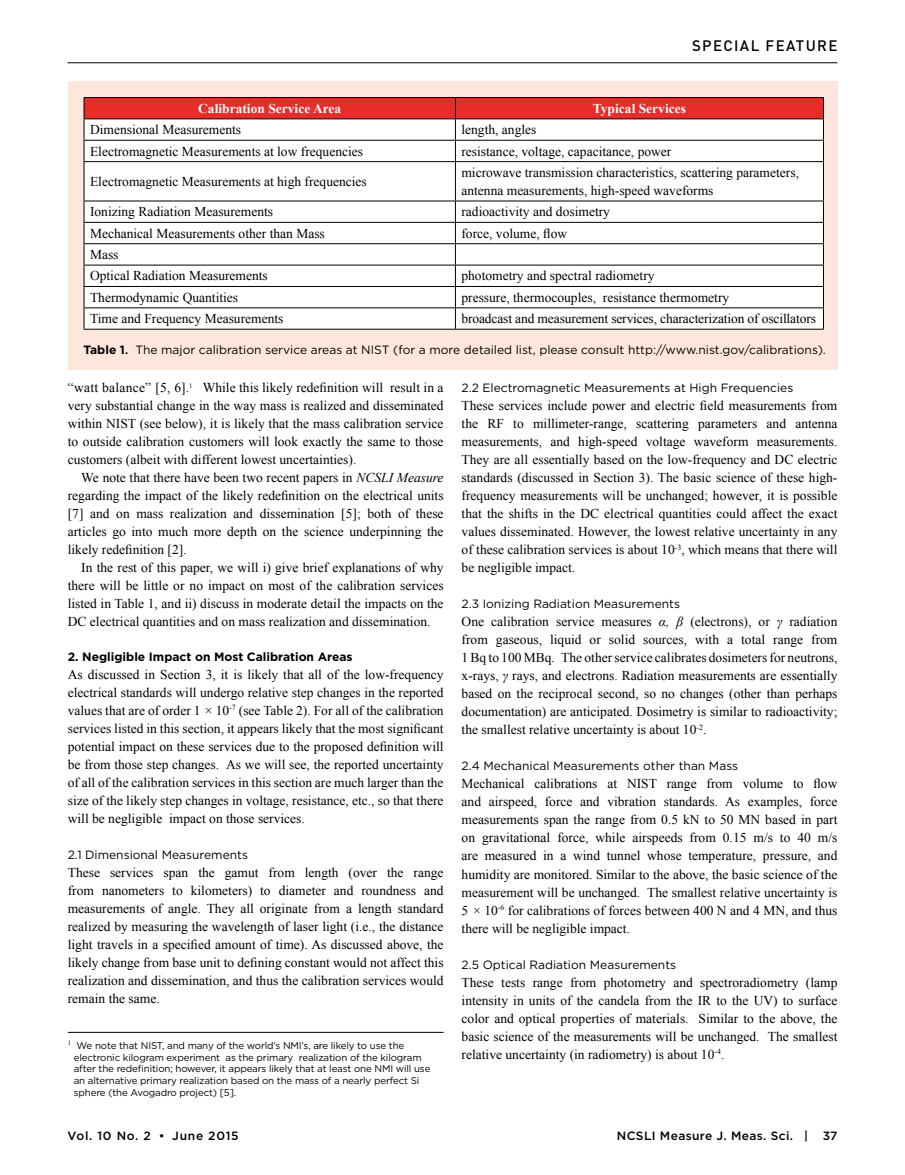
<style>
.page{position:relative;width:905px;height:1175px;background:#fff}
.page>*{position:absolute;margin:0;border:0;box-sizing:border-box;transform-origin:0 0}
.t1{font:500 15px "DIN";letter-spacing:.09em;color:#000}
.t2{font:13.5px/18px "Times New Roman";color:#000;text-align:justify}
.t3{font:700 13.5px "Times New Roman";color:#fff}
.t4{font:12px "Gotham";color:#000}
.t5{font:700 12px "Gotham";color:#000}
.t6{font:500 12px "Gotham";letter-spacing:.03em;color:#000}
.t7{font:500 12px "Gotham";letter-spacing:.06em;color:#000}
.t8{font:9.75px/11.7px "Gotham";letter-spacing:-.015em;color:#000}
.s1{font-weight:700}
.s2{font-weight:500}
.s3{font-style:italic}
</style>
<div class="page">
<hr style="left:68px;top:62px;width:769px;height:1px;background:#000">
<hr style="left:68px;top:1032px;width:375px;height:1px;background:#000">
<div style="left:68px;top:81px;width:769px;height:288px;background:#fde7dd"></div>
<div style="left:85px;top:162px;width:738px;height:167px;background:#fff"></div>
<hr style="left:84px;top:161px;width:371px;height:1px;background:#000">
<hr style="left:84px;top:162px;width:1px;height:39px;background:#000">
<hr style="left:455px;top:161px;width:368px;height:1px;background:#000">
<hr style="left:455px;top:162px;width:1px;height:39px;background:#000">
<hr style="left:823px;top:162px;width:1px;height:39px;background:#000">
<hr style="left:84px;top:201px;width:371px;height:1px;background:#000">
<hr style="left:455px;top:201px;width:368px;height:1px;background:#000">
<hr style="left:84px;top:222px;width:371px;height:1px;background:#000">
<hr style="left:455px;top:222px;width:368px;height:1px;background:#000">
<hr style="left:84px;top:243px;width:371px;height:1px;background:#000">
<hr style="left:455px;top:243px;width:368px;height:1px;background:#000">
<hr style="left:84px;top:265px;width:371px;height:1px;background:#000">
<hr style="left:455px;top:265px;width:368px;height:1px;background:#000">
<hr style="left:84px;top:286px;width:371px;height:1px;background:#000">
<hr style="left:455px;top:286px;width:368px;height:1px;background:#000">
<hr style="left:84px;top:307px;width:371px;height:1px;background:#000">
<svg style="left:84px;top:201px;width:1px;height:128px"></svg>
<hr style="left:455px;top:307px;width:368px;height:1px;background:#000">
<svg style="left:455px;top:201px;width:1px;height:128px"></svg>
<svg style="left:823px;top:201px;width:1px;height:128px"></svg>
<hr style="left:84px;top:329px;width:371px;height:1px;background:#000">
<hr style="left:455px;top:329px;width:368px;height:1px;background:#000">
<svg style="left:84px;top:97px;width:740px;height:64px;background:#eaafae"></svg>
<p class="t1" style="left:692px;top:36px;width:147px">SPECIAL FEATURE</p>
<p class="t3" style="left:198px;top:99px;width:144px">Calibration Service Area</p>
<p class="t3" style="left:593px;top:99px;width:95px">Typical Services</p>
<p class="t2" style="left:90px;top:120px;width:153px">Dimensional Measurements</p>
<p class="t2" style="left:461px;top:120px;width:76px">length, angles</p>
<p class="t2" style="left:90px;top:142px;width:274px">Electromagnetic Measurements at low frequencies</p>
<p class="t2" style="left:461px;top:142px;width:211px">resistance, voltage, capacitance, power</p>
<p class="t2" style="left:90px;top:172px;width:278px">Electromagnetic Measurements at high frequencies</p>
<p class="t2" style="left:461px;top:163px;width:339px">microwave transmission characteristics, scattering parameters, antenna measurements, high-speed waveforms</p>
<p class="t2" style="left:90px;top:203px;width:184px">Ionizing Radiation Measurements</p>
<p class="t2" style="left:461px;top:203px;width:150px">radioactivity and dosimetry</p>
<p class="t2" style="left:90px;top:224px;width:236px">Mechanical Measurements other than Mass</p>
<p class="t2" style="left:461px;top:224px;width:107px">force, volume, flow</p>
<p class="t2" style="left:90px;top:244px;width:179px;line-height:21.3px">Mass<br>Optical Radiation Measurements</p>
<p class="t2" style="left:461px;top:267px;width:195px">photometry and spectral radiometry</p>
<p class="t2" style="left:90px;top:288px;width:150px">Thermodynamic Quantities</p>
<p class="t2" style="left:461px;top:288px;width:269px">pressure, thermocouples, resistance thermometry</p>
<p class="t2" style="left:90px;top:309px;width:195px">Time and Frequency Measurements</p>
<p class="t2" style="left:461px;top:309px;width:356px">broadcast and measurement services, characterization of oscillators</p>
<p class="t4" style="left:84px;top:342px;width:743px"><span class="s1">Table 1</span><span class="s2">.</span> The major calibration service areas at NIST (for a more detailed list, please consult http://www.nist.gov/calibrations).</p>
<p class="t2" style="left:68px;top:378px;width:377px">“watt balance” [5, 6].<sup>1</sup> While this likely redefinition will result in a very substantial change in the way mass is realized and disseminated within NIST (see below), it is likely that the mass calibration service to outside calibration customers will look exactly the same to those customers (albeit with different lowest uncertainties).</p>
<p class="t2" style="left:68px;top:468px;width:377px;text-indent:14px">We note that there have been two recent papers in <span class="s3">NCSLI Measure </span>regarding the impact of the likely redefinition on the electrical units [7] and on mass realization and dissemination [5]; both of these articles go into much more depth on the science underpinning the likely redefinition [2].</p>
<p class="t2" style="left:68px;top:558px;width:377px;text-indent:14px">In the rest of this paper, we will i) give brief explanations of why there will be little or no impact on most of the calibration services listed in Table 1, and ii) discuss in moderate detail the impacts on the DC electrical quantities and on mass realization and dissemination.</p>
<p class="t5" style="left:68px;top:649px;width:286px">2. Negligible Impact on Most Calibration Areas</p>
<p class="t2" style="left:68px;top:665px;width:377px">As discussed in Section 3, it is likely that all of the low-frequency electrical standards will undergo relative step changes in the reported values that are of order 1 <span class="s3">×</span> 10<sup>-7</sup> (see Table 2). For all of the calibration services listed in this section, it appears likely that the most significant potential impact on these services due to the proposed definition will be from those step changes. As we will see, the reported uncertainty of all of the calibration services in this section are much larger than the size of the likely step changes in voltage, resistance, etc., so that there will be negligible impact on those services.</p>
<p class="t4" style="left:68px;top:846px;width:182px">2.1 Dimensional Measurements</p>
<p class="t2" style="left:68px;top:863px;width:377px">These services span the gamut from length (over the range from nanometers to kilometers) to diameter and roundness and measurements of angle. They all originate from a length standard realized by measuring the wavelength of laser light (i.e., the distance light travels in a specified amount of time). As discussed above, the likely change from base unit to defining constant would not affect this realization and dissemination, and thus the calibration services would remain the same.</p>
<p class="t8" style="left:74px;top:1039px;width:358px;text-indent:-6px"><sup>1</sup> We note that NIST, and many of the world’s NMI’s, are likely to use the electronic kilogram experiment as the primary realization of the kilogram after the redefinition; however, it appears likely that at least one NMI will use an alternative primary realization based on the mass of a nearly perfect Si sphere (the Avogadro project) [5].</p>
<p class="t4" style="left:461px;top:380px;width:333px">2.2 Electromagnetic Measurements at High Frequencies</p>
<p class="t2" style="left:461px;top:396px;width:377px">These services include power and electric field measurements from the RF to millimeter-range, scattering parameters and antenna measurements, and high-speed voltage waveform measurements.<br>They are all essentially based on the low-frequency and DC electric standards (discussed in Section 3). The basic science of these high&shy;frequency measurements will be unchanged; however, it is possible that the shifts in the DC electrical quantities could affect the exact values disseminated. However, the lowest relative uncertainty in any of these calibration services is about 10<sup>-3</sup>, which means that there will be negligible impact.</p>
<p class="t4" style="left:461px;top:596px;width:220px">2.3 Ionizing Radiation Measurements</p>
<p class="t2" style="left:461px;top:612px;width:377px">One calibration service measures <span class="s3">α, β</span> (electrons), or <span class="s3">γ</span> radiation from gaseous, liquid or solid sources, with a total range from 1 Bq to 100 MBq. The other service calibrates dosimeters for neutrons, x-rays, <span class="s3">γ</span> rays, and electrons. Radiation measurements are essentially based on the reciprocal second, so no changes (other than perhaps documentation) are anticipated. Dosimetry is similar to radioactivity; the smallest relative uncertainty is about 10<sup>-2</sup>.</p>
<p class="t4" style="left:461px;top:758px;width:278px">2.4 Mechanical Measurements other than Mass</p>
<p class="t2" style="left:461px;top:774px;width:377px">Mechanical calibrations at NIST range from volume to flow and airspeed, force and vibration standards. As examples, force measurements span the range from 0.5 kN to 50 MN based in part on gravitational force, while airspeeds from 0.15 m/s to 40 m/s are measured in a wind tunnel whose temperature, pressure, and humidity are monitored. Similar to the above, the basic science of the measurement will be unchanged. The smallest relative uncertainty is 5 <span class="s3">×</span> 10<sup>-6</sup> for calibrations of forces between 400 N and 4 MN, and thus there will be negligible impact.</p>
<p class="t4" style="left:461px;top:956px;width:216px">2.5 Optical Radiation Measurements</p>
<p class="t2" style="left:461px;top:972px;width:377px">These tests range from photometry and spectroradiometry (lamp intensity in units of the candela from the IR to the UV) to surface color and optical properties of materials. Similar to the above, the basic science of the measurements will be unchanged. The smallest relative uncertainty (in radiometry) is about 10<sup>-4</sup>.</p>
<p class="t7" style="left:68px;top:1127px;width:173px">Vol. 10 No. 2 • June 2015</p>
<p class="t6" style="left:617px;top:1127px;width:222px">NCSLI Measure J. Meas. Sci. | 37</p>
</div>
